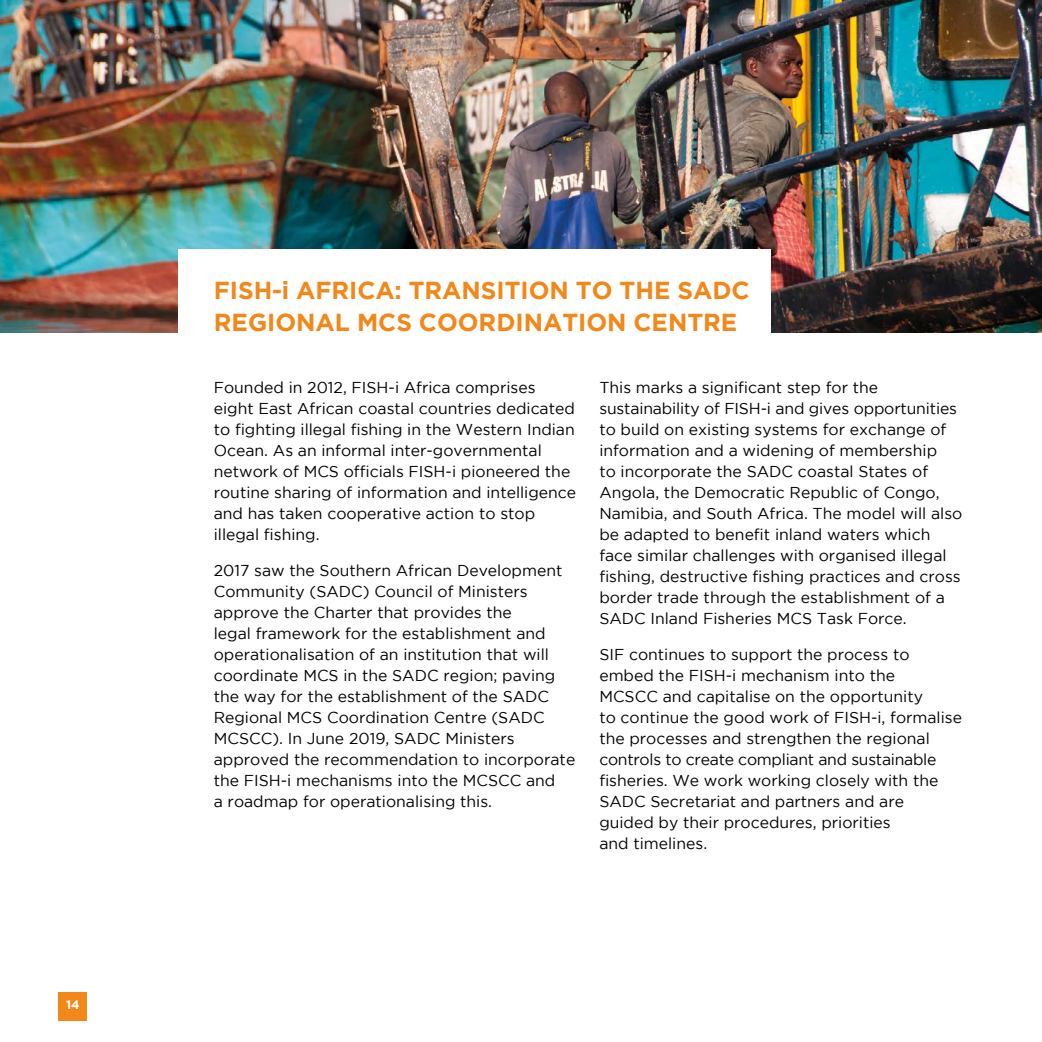
<style>
.page{position:relative;width:1042px;height:1042px;background:#fff}
.page>*{position:absolute;margin:0;border:0;box-sizing:border-box;transform-origin:0 0}
.t1{font:700 24.5px/31.5px "Gotham";color:#f18819}
.t2{font:15.75px/21px "Gotham";color:#000}
.t3{font:700 12.25px "Gotham";color:#fff}
</style>
<div class="page">
<img style="left:0;top:0;width:1041px;height:332px">
<div style="left:59px;top:992px;width:28px;height:28px;background:#f18819"></div>
<hr style="left:1041px;top:0;width:1px;height:332px;background:#ededed">
<div style="left:179px;top:249px;width:592px;height:107px;background:#fff"></div>
<p class="t3" style="left:66px;top:997px;width:15px">14</p>
<h1 class="t1" style="left:214px;top:274px;width:537px">FISH-i AFRICA: TRANSITION TO THE SADC<br>REGIONAL MCS COORDINATION CENTRE</h1>
<p class="t2" style="left:214px;top:377px;width:364px">Founded in 2012, FISH-i Africa comprises eight East African coastal countries dedicated to fighting illegal fishing in the Western Indian Ocean. As an informal inter-governmental network of MCS officials FISH-i pioneered the routine sharing of information and intelligence and has taken cooperative action to stop illegal fishing.</p>
<p class="t2" style="left:214px;top:560px;width:363px">2017 saw the Southern African Development Community (SADC) Council of Ministers approve the Charter that provides the<br>legal framework for the establishment and operationalisation of an institution that will coordinate MCS in the SADC region; paving the way for the establishment of the SADC Regional MCS Coordination Centre (SADC MCSCC). In June 2019, SADC Ministers approved the recommendation to incorporate the FISH-i mechanisms into the MCSCC and<br>a roadmap for operationalising this.</p>
<p class="t2" style="left:599px;top:377px;width:364px">This marks a significant step for the sustainability of FISH-i and gives opportunities to build on existing systems for exchange of information and a widening of membership<br>to incorporate the SADC coastal States of Angola, the Democratic Republic of Congo, Namibia, and South Africa. The model will also be adapted to benefit inland waters which face similar challenges with organised illegal fishing, destructive fishing practices and cross border trade through the establishment of a SADC Inland Fisheries MCS Task Force.</p>
<p class="t2" style="left:599px;top:644px;width:364px">SIF continues to support the process to embed the FISH-i mechanism into the<br>MCSCC and capitalise on the opportunity<br>to continue the good work of FISH-i, formalise the processes and strengthen the regional controls to create compliant and sustainable fisheries. We work working closely with the SADC Secretariat and partners and are guided by their procedures, priorities<br>and timelines.</p>
</div>
